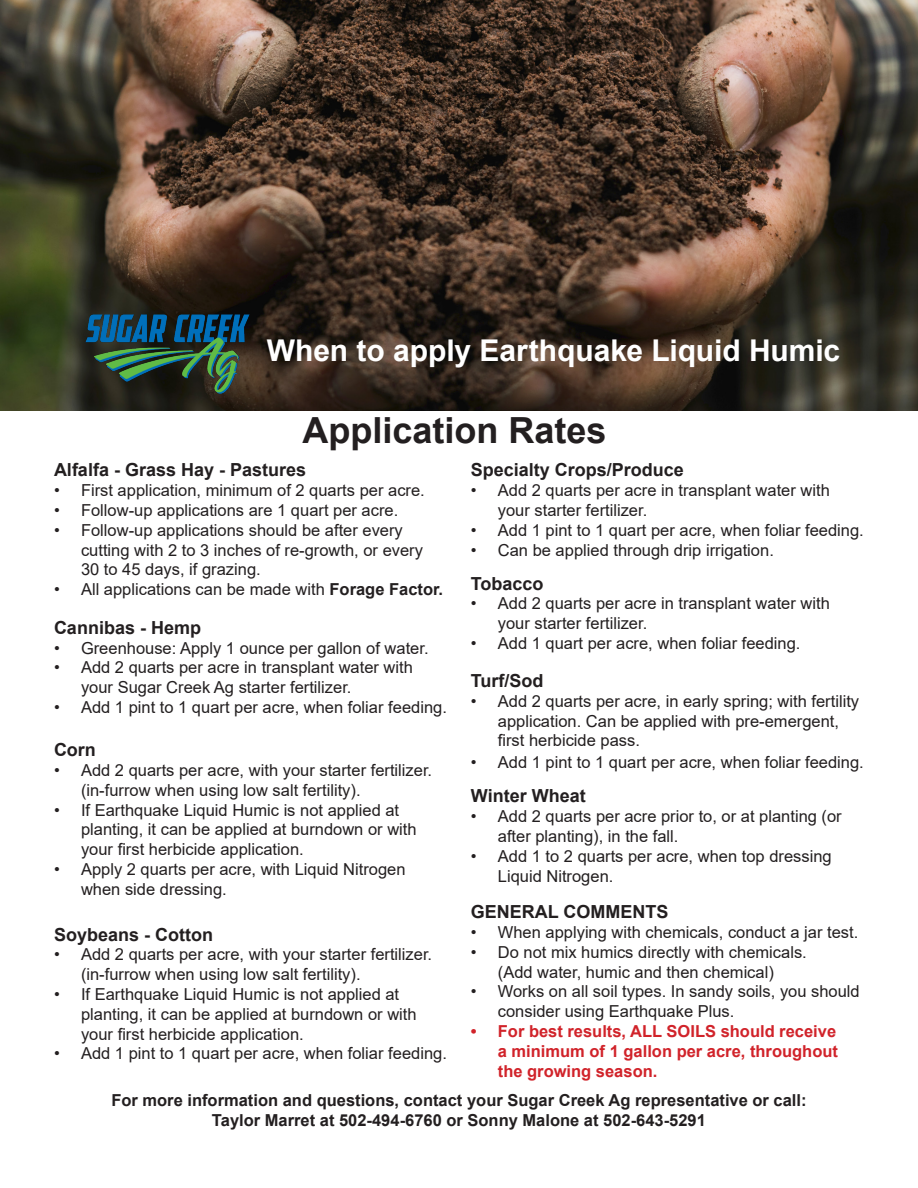
<style>
.page{position:relative;width:918px;height:1188px;background:#fff}
.page>*{position:absolute;margin:0;border:0;box-sizing:border-box;transform-origin:0 0}
.t1{font:700 36px "Arial";color:#231f20}
.t2{font:700 30px "Arial";letter-spacing:-.005em;color:#fff}
.t3{font:700 18px "Arial";color:#231f20}
.t4{font:16.5px/19.8px "Arial";color:#231f20}
.t5{font:700 16.5px "Arial";color:#231f20}
.t6{font:700 16.5px/19.8px "Arial";color:#d1232a;text-align:justify}
.s1{font-weight:700}
</style>
<div class="page">
<img style="left:0;top:0;width:918px;height:410px">
<img style="left:85px;top:313px;width:166px;height:81px">
<p class="t2" style="left:267px;top:330px;width:575px">When to apply Earthquake Liquid Humic</p>
<p class="t1" style="left:302px;top:405px;width:306px">Application Rates</p>
<p class="t3" style="left:54px;top:457px;width:254px">Alfalfa - Grass Hay - Pastures</p>
<p class="t4" style="left:54px;top:480px;width:372px">• First application, minimum of 2 quarts per acre.</p>
<p class="t4" style="left:54px;top:500px;width:346px">• Follow-up applications are 1 quart per acre.</p>
<p class="t4" style="left:81px;top:520px;width:344px;text-indent:-27px">• Follow-up applications should be after every cutting with 2 to 3 inches of re-growth, or every<br>30 to 45 days, if grazing.</p>
<p class="t4" style="left:54px;top:579px;width:391px">• All applications can be made with <span class="s1">Forage Factor.</span></p>
<p class="t3" style="left:54px;top:615px;width:149px">Cannibas - Hemp</p>
<p class="t4" style="left:54px;top:638px;width:376px">• Greenhouse: Apply 1 ounce per gallon of water.</p>
<p class="t4" style="left:81px;top:658px;width:333px;text-indent:-27px">• Add 2 quarts per acre in transplant water with your Sugar Creek Ag starter fertilizer.</p>
<p class="t4" style="left:54px;top:697px;width:394px">• Add 1 pint to 1 quart per acre, when foliar feeding.</p>
<p class="t3" style="left:54px;top:737px;width:43px">Corn</p>
<p class="t4" style="left:81px;top:760px;width:353px;text-indent:-27px">• Add 2 quarts per acre, with your starter fertilizer. (in-furrow when using low salt fertility).</p>
<p class="t4" style="left:81px;top:800px;width:337px;text-indent:-27px">• If Earthquake Liquid Humic is not applied at planting, it can be applied at burndown or with your first herbicide application.</p>
<p class="t4" style="left:81px;top:859px;width:326px;text-indent:-27px">• Apply 2 quarts per acre, with Liquid Nitrogen when side dressing.</p>
<p class="t3" style="left:54px;top:922px;width:161px">Soybeans - Cotton</p>
<p class="t4" style="left:81px;top:945px;width:353px;text-indent:-27px">• Add 2 quarts per acre, with your starter fertilizer. (in-furrow when using low salt fertility).</p>
<p class="t4" style="left:81px;top:984px;width:337px;text-indent:-27px">• If Earthquake Liquid Humic is not applied at planting, it can be applied at burndown or with your first herbicide application.</p>
<p class="t4" style="left:54px;top:1044px;width:394px">• Add 1 pint to 1 quart per acre, when foliar feeding.</p>
<p class="t3" style="left:471px;top:457px;width:215px">Specialty Crops/Produce</p>
<p class="t4" style="left:498px;top:480px;width:333px;text-indent:-27px">• Add 2 quarts per acre in transplant water with your starter fertilizer.</p>
<p class="t4" style="left:471px;top:520px;width:394px">• Add 1 pint to 1 quart per acre, when foliar feeding.</p>
<p class="t4" style="left:471px;top:540px;width:305px">• Can be applied through drip irrigation.</p>
<p class="t3" style="left:471px;top:571px;width:74px">Tobacco</p>
<p class="t4" style="left:498px;top:594px;width:333px;text-indent:-27px">• Add 2 quarts per acre in transplant water with your starter fertilizer.</p>
<p class="t4" style="left:471px;top:633px;width:331px">• Add 1 quart per acre, when foliar feeding.</p>
<p class="t3" style="left:471px;top:668px;width:74px">Turf/Sod</p>
<p class="t4" style="left:498px;top:691px;width:363px;text-indent:-27px">• Add 2 quarts per acre, in early spring; with fertility application. Can be applied with pre-emergent, first herbicide pass.</p>
<p class="t4" style="left:471px;top:752px;width:394px">• Add 1 pint to 1 quart per acre, when foliar feeding.</p>
<p class="t3" style="left:471px;top:783px;width:116px">Winter Wheat</p>
<p class="t4" style="left:498px;top:806px;width:345px;text-indent:-27px">• Add 2 quarts per acre prior to, or at planting (or after planting), in the fall.</p>
<p class="t4" style="left:498px;top:846px;width:335px;text-indent:-27px">• Add 1 to 2 quarts per acre, when top dressing<br>Liquid Nitrogen.</p>
<p class="t3" style="left:471px;top:899px;width:199px">GENERAL COMMENTS</p>
<p class="t4" style="left:471px;top:922px;width:389px">• When applying with chemicals, conduct a jar test.</p>
<p class="t4" style="left:471px;top:942px;width:337px;text-align:center">• Do not mix humics directly with chemicals. (Add water, humic and then chemical)</p>
<p class="t4" style="left:498px;top:982px;width:363px;text-indent:-27px">• Works on all soil types. In sandy soils, you should consider using Earthquake Plus.</p>
<p class="t6" style="left:498px;top:1021px;width:342px;text-indent:-27px">• For best results, ALL SOILS should receive a minimum of 1 gallon per acre, throughout the growing season.</p>
<p class="t5" style="left:111px;top:1089px;width:697px">For more information and questions, contact your Sugar Creek Ag representative or call:</p>
<p class="t5" style="left:212px;top:1108px;width:495px">Taylor Marret at 502-494-6760 or Sonny Malone at 502-643-5291</p>
</div>
